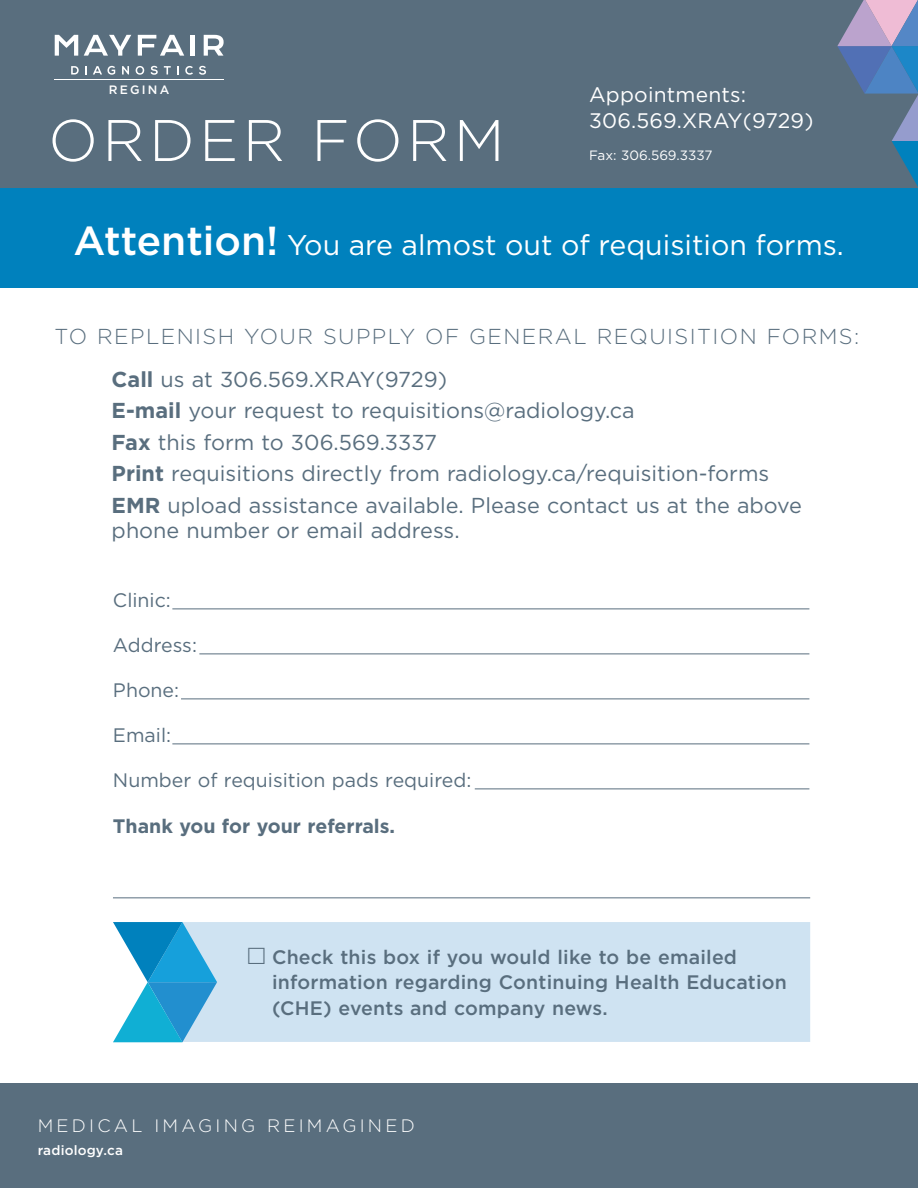
<style>
.page{position:relative;width:918px;height:1188px;background:#fff}
.page>*{position:absolute;margin:0;border:0;box-sizing:border-box;transform-origin:0 0}
.t1{font:300 58.5px "Gotham";letter-spacing:.075em;color:#fff}
.t2{font:28.5px "Gotham";color:#fff}
.t3{font:21.6px/31.5px "Gotham";color:#596e7e}
.t4{font:300 21.6px/42.8px "Gotham";letter-spacing:.065em;color:#596e7e}
.t5{font:21px/26px "Gotham";letter-spacing:.01em;color:#fff}
.t6{font:500 19.5px/25.5px "Gotham";letter-spacing:.01em;color:#596e7e}
.t7{font:19.5px "Gotham";color:#596e7e}
.t8{font:700 19.5px "Gotham";color:#596e7e}
.t9{font:300 18px "Gotham";letter-spacing:.18em;color:#fff}
.t10{font:13.5px "Gotham";color:#fff}
.t11{font:500 13.5px "Gotham";letter-spacing:.01em;color:#fff}
.t12{font:500 12.15px "Gotham";letter-spacing:.18em;color:#fff}
.s1{font-weight:500;font-size:40.5px}
.s2{font-weight:700}
.s3{font-weight:400}
</style>
<div class="page">
<hr style="left:172px;top:609px;width:637px;height:1px;background:#596e7e">
<hr style="left:199px;top:654px;width:610px;height:1px;background:#596e7e">
<hr style="left:181px;top:699px;width:628px;height:1px;background:#596e7e">
<hr style="left:172px;top:744px;width:637px;height:1px;background:#596e7e">
<hr style="left:475px;top:789px;width:334px;height:1px;background:#596e7e">
<div style="left:0;top:1084px;width:918px;height:104px;background:#596e7e"></div>
<div style="left:0;top:0;width:918px;height:200px;background:#596e7e"></div>
<div style="left:0;top:188px;width:918px;height:99px;background:#0081bd"></div>
<div style="left:217px;top:922px;width:593px;height:120px;background:#cfe3f2"></div>
<svg style="left:113px;top:922px;width:104px;height:120px"></svg>
<hr style="left:113px;top:897px;width:697px;height:1px;background:#596e7e">
<svg style="left:55px;top:35px;width:23px;height:21px"></svg>
<svg style="left:84px;top:35px;width:47px;height:21px"></svg>
<svg style="left:138px;top:35px;width:46px;height:21px"></svg>
<hr style="left:190px;top:35px;width:4px;height:21px;background:#fff">
<svg style="left:204px;top:35px;width:20px;height:21px"></svg>
<svg style="left:71px;top:66px;width:8px;height:8px"></svg>
<svg style="left:85px;top:66px;width:2px;height:8px"></svg>
<svg style="left:93px;top:66px;width:22px;height:9px"></svg>
<svg style="left:122px;top:66px;width:7px;height:9px"></svg>
<svg style="left:136px;top:66px;width:8px;height:9px"></svg>
<svg style="left:151px;top:66px;width:7px;height:9px"></svg>
<svg style="left:164px;top:66px;width:7px;height:8px"></svg>
<svg style="left:177px;top:66px;width:2px;height:8px"></svg>
<svg style="left:185px;top:66px;width:8px;height:9px"></svg>
<svg style="left:199px;top:66px;width:7px;height:9px"></svg>
<hr style="left:54px;top:79px;width:170px;height:1px;background:#fff">
<svg style="left:837px;top:0;width:81px;height:187px"></svg>
<svg style="left:248px;top:948px;width:17px;height:16px"></svg>
<p class="t12" style="left:109px;top:81px;width:62px">REGINA</p>
<h1 class="t1" style="left:48px;top:103px;width:458px">ORDER FORM</h1>
<p class="t5" style="left:589px;top:81px;width:226px">Appointments:<br>306.569.XRAY(9729)</p>
<p class="t10" style="left:589px;top:146px;width:125px">Fax: 306.569.3337</p>
<h2 class="t2" style="left:73px;top:227px;width:772px"><span class="s1">Attention!</span> You are almost out of requisition forms.</h2>
<p class="t4" style="left:112px;top:314px;width:749px;text-indent:-57px">TO REPLENISH YOUR SUPPLY OF GENERAL REQUISITION FORMS:<br><span class="s2">Call</span> <span class="s3">us at 306.569.XRAY(9729)</span></p>
<p class="t3" style="left:112px;top:394px;width:692px"><span class="s2">E-mail</span> your request to requisitions@radiology.ca<br><span class="s2">Fax</span> this form to 306.569.3337<br><span class="s2">Print</span> requisitions directly from radiology.ca/requisition-forms <span class="s2">EMR</span> upload assistance available. Please contact us at the above</p>
<p class="t3" style="left:112px;top:514px;width:349px">phone number or email address.</p>
<p class="t7" style="left:113px;top:587px;width:59px">Clinic:</p>
<p class="t7" style="left:113px;top:632px;width:86px">Address:</p>
<p class="t7" style="left:113px;top:677px;width:68px">Phone:</p>
<p class="t7" style="left:113px;top:722px;width:60px">Email:</p>
<p class="t7" style="left:113px;top:767px;width:360px">Number of requisition pads required:</p>
<p class="t8" style="left:113px;top:814px;width:284px">Thank you for your referrals.</p>
<p class="t6" style="left:272px;top:944px;width:516px">Check this box if you would like to be emailed information regarding Continuing Health Education (CHE) events and company news.</p>
<p class="t9" style="left:38px;top:1115px;width:379px">MEDICAL IMAGING REIMAGINED</p>
<p class="t11" style="left:38px;top:1142px;width:87px">radiology.ca</p>
</div>
